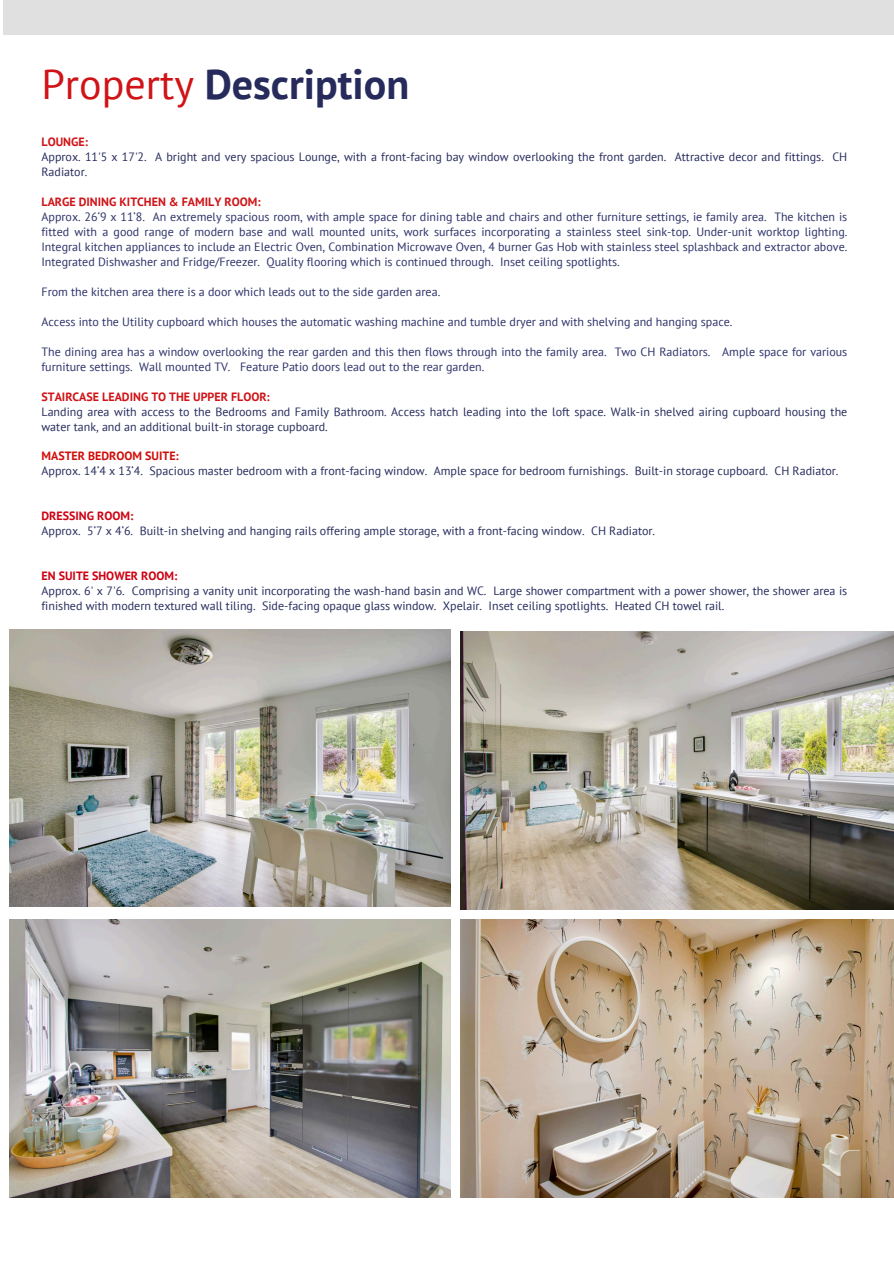
<style>
.page{position:relative;width:894px;height:1264px;background:#fff}
.page>*{position:absolute;margin:0;border:0;box-sizing:border-box;transform-origin:0 0}
.t1{font:700 42px "PT Sans";color:#262b5c}
.t2{font:12px/15px "PT Sans";color:#2d3269;text-align:justify}
.t3{font:12px/15px "PT Sans";color:#262b5c}
.t4{font:700 12px "PT Sans";color:#d01317}
.t5{font:700 12px "PT Sans";color:#ce0012}
.t6{font:700 12px "PT Sans";color:#d10d09}
.s1{font-weight:400;color:#d01317}
.s2{font-weight:700;color:#d01317}
</style>
<div class="page">
<div style="left:4px;top:0;width:889px;height:34px;background:#dfe0df"></div>
<img style="left:10px;top:629px;width:440px;height:277px">
<img style="left:460px;top:631px;width:433px;height:278px">
<img style="left:10px;top:919px;width:440px;height:278px">
<img style="left:460px;top:919px;width:433px;height:278px">
<p class="t1" style="left:41px;top:56px;width:369px"><span class="s1">Property</span> Description</p>
<h1 class="t4" style="left:41px;top:133px;width:48px">LOUNGE:</h1>
<p class="t3" style="left:41px;top:149px;width:807px">Approx. 11'5 x 17'2. A bright and very spacious Lounge, with a front-facing bay window overlooking the front garden. Attractive decor and fittings. CH<br>Radiator.</p>
<p class="t4" style="left:41px;top:193px;width:220px">LARGE DINING KITCHEN &amp; FAMILY ROOM:</p>
<p class="t2" style="left:41px;top:209px;width:807px">Approx. 26‘9 x 11‘8. An extremely spacious room, with ample space for dining table and chairs and other furniture settings, ie family area. The kitchen is fitted with a good range of modern base and wall mounted units, work surfaces incorporating a stainless steel sink-top. Under-unit worktop lighting.<br>Integral kitchen appliances to include an Electric Oven, Combination Microwave Oven, 4 burner Gas Hob with stainless steel splashback and extractor above.<br>Integrated Dishwasher and Fridge/Freezer. Quality flooring which is continued through. Inset ceiling spotlights.</p>
<p class="t2" style="left:41px;top:284px;width:400px">From the kitchen area there is a door which leads out to the side garden area.</p>
<p class="t2" style="left:41px;top:314px;width:692px">Access into the Utility cupboard which houses the automatic washing machine and tumble dryer and with shelving and hanging space.</p>
<p class="t2" style="left:41px;top:344px;width:807px">The dining area has a window overlooking the rear garden and this then flows through into the family area. Two CH Radiators. Ample space for various furniture settings. Wall mounted TV.</p>
<p class="t2" style="left:240px;top:359px;width:245px">Feature Patio doors lead out to the rear garden.</p>
<p class="t3" style="left:41px;top:389px;width:807px"><span class="s2">STAIRCASE LEADING TO THE UPPER FLOOR:<br></span>Landing area with access to the Bedrooms and Family Bathroom. Access hatch leading into the loft space. Walk-in shelved airing cupboard housing the water tank, and an additional built-in storage cupboard.</p>
<p class="t6" style="left:41px;top:448px;width:139px">MASTER BEDROOM SUITE:</p>
<p class="t3" style="left:41px;top:463px;width:798px">Approx. 14‘4 x 13‘4. Spacious master bedroom with a front-facing window. Ample space for bedroom furnishings. Built-in storage cupboard. CH Radiator.</p>
<p class="t5" style="left:41px;top:508px;width:93px">DRESSING ROOM:</p>
<p class="t3" style="left:41px;top:523px;width:41px">Approx.</p>
<p class="t3" style="left:87px;top:523px;width:569px">5‘7 x 4‘6. Built-in shelving and hanging rails offering ample storage, with a front-facing window. CH Radiator.</p>
<p class="t5" style="left:41px;top:568px;width:137px">EN SUITE SHOWER ROOM:</p>
<p class="t3" style="left:41px;top:583px;width:807px">Approx. 6' x 7'6. Comprising a vanity unit incorporating the wash-hand basin and WC. Large shower compartment with a power shower, the shower area is finished with modern textured wall tiling. Side-facing opaque glass window. Xpelair. Inset ceiling spotlights. Heated CH towel rail.</p>
</div>
